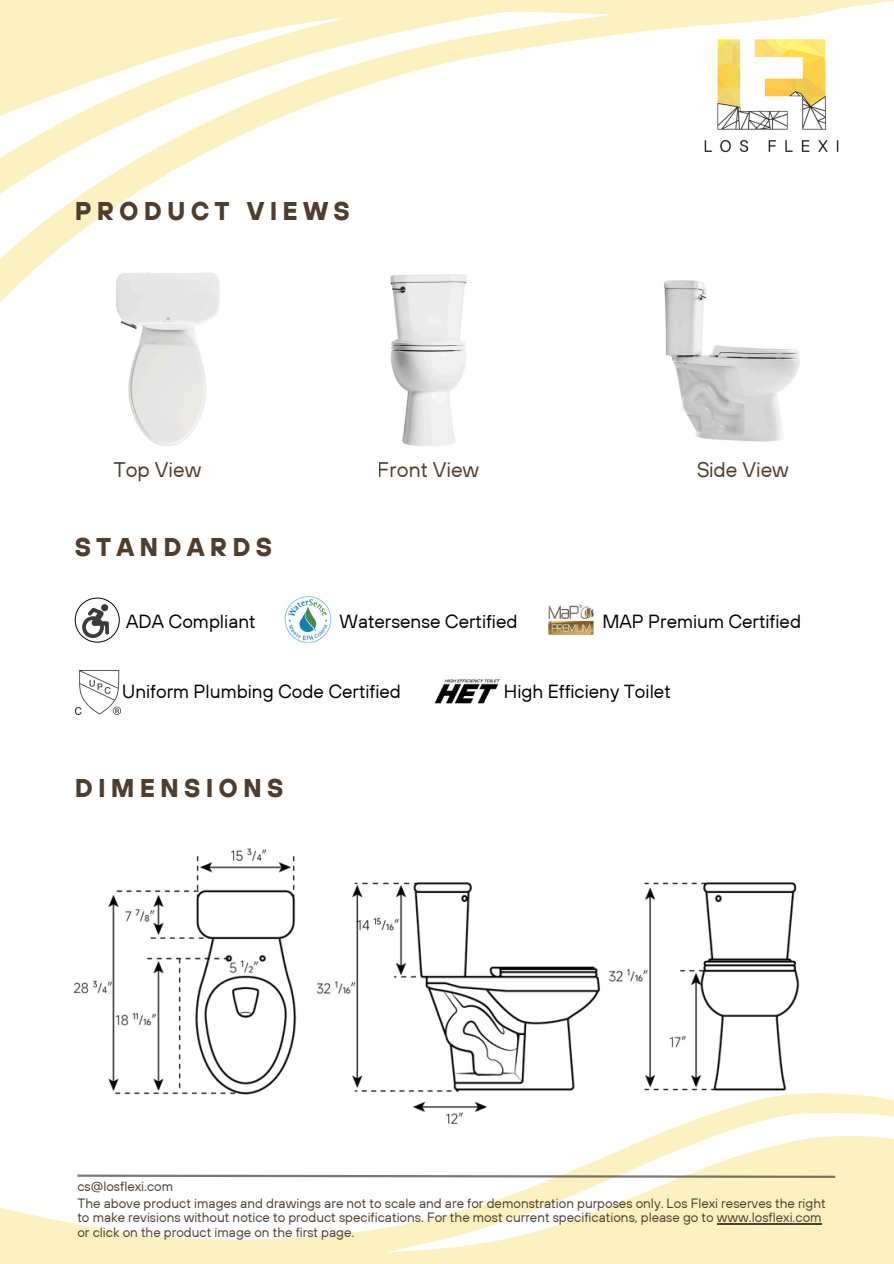
<style>
.page{position:relative;width:894px;height:1264px;background:#fff}
.page>*{position:absolute;margin:0;border:0;box-sizing:border-box;transform-origin:0 0}
.t1{font:700 25.65px "TT Hoves";letter-spacing:.2em;color:#4f3d2d}
.t2{font:21.15px "TT Hoves";color:#4f3d2d}
.t3{font:18.9px "TT Hoves";color:#000}
.t4{font:13.5px/16.5px "TT Hoves";color:#4f3d2d}
</style>
<div class="page">
<svg style="left:0;top:0;width:893px;height:302px"></svg>
<img style="left:702px;top:26px;width:138px;height:129px">
<svg style="left:75px;top:597px;width:45px;height:45px"></svg>
<img style="left:284px;top:596px;width:48px;height:47px">
<img style="left:76px;top:670px;width:45px;height:44px">
<img style="left:548px;top:604px;width:46px;height:31px">
<svg style="left:0;top:1095px;width:893px;height:168px;fill:#fcf3c8"></svg>
<svg style="left:76px;top:1174px;width:760px;height:4px"></svg>
<img style="left:434px;top:679px;width:67px;height:25px">
<img style="left:322px;top:245px;width:212px;height:201px">
<img style="left:628px;top:247px;width:207px;height:195px">
<img style="left:29px;top:848px;width:834px;height:296px">
<img style="left:103px;top:256px;width:136px;height:190px">
<hr style="left:716px;top:1223px;width:105px;height:1px;background:#4f3d2d">
<h1 class="t1" style="left:75px;top:194px;width:276px">PRODUCT VIEWS</h1>
<h2 class="t2" style="left:113px;top:455px;width:89px">Top View</h2>
<h2 class="t2" style="left:377px;top:455px;width:103px">Front View</h2>
<h2 class="t2" style="left:695px;top:455px;width:94px">Side View</h2>
<h1 class="t1" style="left:75px;top:530px;width:199px">STANDARDS</h1>
<h3 class="t3" style="left:126px;top:609px;width:131px">ADA Compliant</h3>
<h3 class="t3" style="left:339px;top:609px;width:179px">Watersense Certified</h3>
<h3 class="t3" style="left:602px;top:609px;width:200px">MAP Premium Certified</h3>
<h3 class="t3" style="left:122px;top:679px;width:280px">Uniform Plumbing Code Certified</h3>
<h1 class="t1" style="left:75px;top:771px;width:210px">DIMENSIONS</h1>
<h3 class="t3" style="left:504px;top:679px;width:168px">High Efficieny Toilet</h3>
<p class="t4" style="left:77px;top:1177px;width:749px">cs@losflexi.com<br>The above product images and drawings are not to scale and are for demonstration purposes only. Los Flexi reserves the right</p>
<p class="t4" style="left:77px;top:1209px;width:745px;line-height:14.7px">to make revisions without notice to product specifications. For the most current specifications, please go to www.losflexi.com or click on the product image on the first page.</p>
</div>
